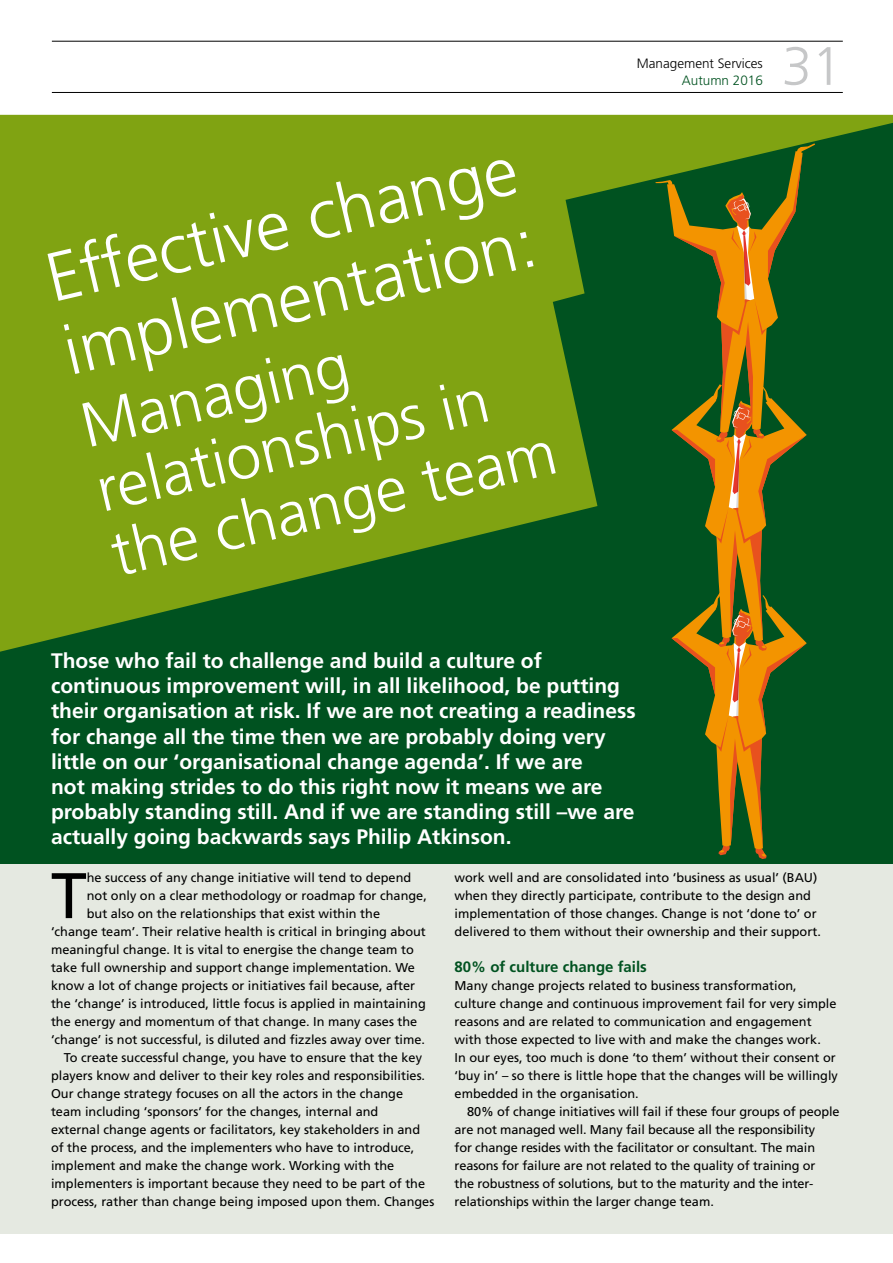
<style>
.page{position:relative;width:893px;height:1263px;background:#fff}
.page>*{position:absolute;margin:0;border:0;box-sizing:border-box;transform-origin:0 0}
.t1{font:300 69px/74.7px "Frutiger";color:#fff}
.t2{font:64.35px "Frutiger";color:#000}
.t3{font:300 63px/65.8px "Frutiger";color:#fff}
.t4{font:300 54px "Frutiger";color:#c6c7c8}
.t5{font:700 21px/25.2px "Frutiger";color:#fff}
.t6{font:700 15px "Frutiger";color:#005220}
.t7{font:300 13.5px "Frutiger";color:#000}
.t8{font:300 13.5px "Frutiger";color:#005220}
.t9{font:12.75px/18px "Frutiger";color:#000}
</style>
<div class="page">
<hr style="left:52px;top:41px;width:791px;height:1px;background:#000">
<hr style="left:52px;top:92px;width:791px;height:1px;background:#000">
<div style="left:0;top:115px;width:893px;height:1118px;background:#e5e9e1"></div>
<div style="left:0;top:115px;width:893px;height:748px;background:#005220"></div>
<svg style="left:689px;top:652px;width:107px;height:207px"></svg>
<svg style="left:0;top:115px;width:893px;height:537px;fill:#80a312"></svg>
<h1 class="t1" style="left:39px;top:242px;width:485px;rotate:-13deg">Effective change implementation:</h1>
<h3 class="t3" style="left:75px;top:394px;width:457px;rotate:-13deg">Managing relationships in the change team</h3>
<p class="t7" style="left:637px;top:56px;width:127px">Management Services</p>
<p class="t8" style="left:682px;top:72px;width:83px">Autumn 2016</p>
<h3 class="t4" style="left:782px;top:36px;width:62px">31</h3>
<p class="t5" style="left:51px;top:648px;width:586px">Those who fail to challenge and build a culture of continuous improvement will, in all likelihood, be putting their organisation at risk. If we are not creating a readiness for change all the time then we are probably doing very little on our ‘organisational change agenda’. If we are<br>not making strides to do this right now it means we are probably standing still. And if we are standing still –we are actually going backwards says Philip Atkinson.</p>
<h2 class="t2" style="left:51px;top:858px;width:37px">T</h2>
<p class="t9" style="left:87px;top:868px;width:326px">he success of any change initiative will tend to depend</p>
<p class="t9" style="left:455px;top:869px;width:368px">work well and are consolidated into ‘business as usual’ (BAU) when they directly participate, contribute to the design and implementation of those changes. Change is not ‘done to’ or delivered to them without their ownership and their support.</p>
<p class="t6" style="left:455px;top:958px;width:194px">80% of culture change fails</p>
<p class="t9" style="left:455px;top:976px;width:385px">Many change projects related to business transformation, culture change and continuous improvement fail for very simple reasons and are related to communication and engagement with those expected to live with and make the changes work.<br>In our eyes, too much is done ‘to them’ without their consent or ‘buy in’ – so there is little hope that the changes will be willingly embedded in the organisation.</p>
<p class="t9" style="left:455px;top:1102px;width:386px;text-indent:13px">80% of change initiatives will fail if these four groups of people are not managed well. Many fail because all the responsibility<br>for change resides with the facilitator or consultant. The main reasons for failure are not related to the quality of training or<br>the robustness of solutions, but to the maturity and the inter&shy;relationships within the larger change team.</p>
<p class="t9" style="left:87px;top:886px;width:342px">not only on a clear methodology or roadmap for change,</p>
<p class="t9" style="left:87px;top:904px;width:295px">but also on the relationships that exist within the</p>
<p class="t9" style="left:51px;top:922px;width:376px">‘change team’. Their relative health is critical in bringing about</p>
<p class="t9" style="left:51px;top:940px;width:364px">meaningful change. It is vital to energise the change team to</p>
<p class="t9" style="left:51px;top:958px;width:365px">take full ownership and support change implementation. We</p>
<p class="t9" style="left:51px;top:976px;width:366px">know a lot of change projects or initiatives fail because, after</p>
<p class="t9" style="left:51px;top:994px;width:376px">the ‘change’ is introduced, little focus is applied in maintaining</p>
<p class="t9" style="left:51px;top:1012px;width:368px">the energy and momentum of that change. In many cases the</p>
<p class="t9" style="left:51px;top:1030px;width:376px">‘change’ is not successful, is diluted and fizzles away over time.</p>
<p class="t9" style="left:64px;top:1048px;width:360px">To create successful change, you have to ensure that the key</p>
<p class="t9" style="left:51px;top:1066px;width:376px">players know and deliver to their key roles and responsibilities.</p>
<p class="t9" style="left:51px;top:1084px;width:354px">Our change strategy focuses on all the actors in the change</p>
<p class="t9" style="left:51px;top:1102px;width:329px">team including ‘sponsors’ for the changes, internal and</p>
<p class="t9" style="left:51px;top:1120px;width:371px">external change agents or facilitators, key stakeholders in and</p>
<p class="t9" style="left:51px;top:1138px;width:365px">of the process, and the implementers who have to introduce,</p>
<p class="t9" style="left:51px;top:1157px;width:345px">implement and make the change work. Working with the</p>
<p class="t9" style="left:51px;top:1175px;width:376px">implementers is important because they need to be part of the</p>
<p class="t9" style="left:51px;top:1193px;width:385px">process, rather than change being imposed upon them. Changes</p>
</div>
